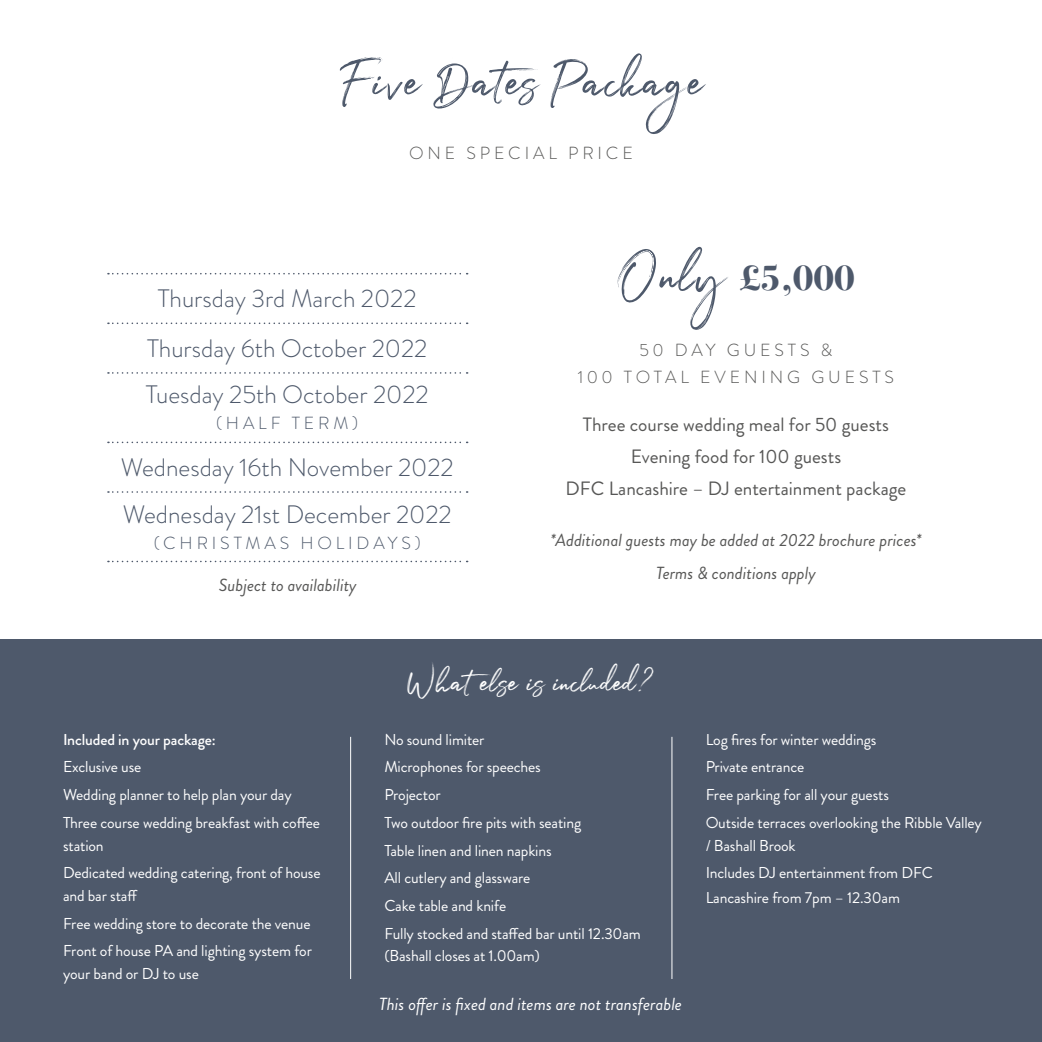
<style>
.page{position:relative;width:1042px;height:1042px;background:#fff}
.page>*{position:absolute;margin:0;border:0;box-sizing:border-box;transform-origin:0 0}
.t1{font:54.25px "Julietta Messie";color:#4e596b;scale:.96 1}
.t2{font:700 36.93px "Bodoni Svty Two ITCTT";color:#4e596b}
.t3{font:33.25px "Julietta Messie Demo";color:#fff;scale:.96 1}
.t4{font:300 25.2px/49.5px "Brandon Grotesque";color:#4e596b;text-align:center}
.t5{font:19.25px/31.8px "Brandon Grotesque";color:#575756;text-align:center}
.t6{font:italic 17.5px/33.1px "Brandon Grotesque";color:#575756;text-align:center}
.t7{font:300 17.5px/26.2px "Brandon Grotesque";letter-spacing:.22em;color:#575756;text-align:center}
.t8{font:italic 17.5px "Brandon Grotesque";color:#fff}
.t9{font:300 17.5px "Brandon Grotesque";letter-spacing:.22em;color:#4e596b}
.t10{font:15.75px/27.7px "Brandon Grotesque";letter-spacing:-.01em;color:#fff}
.t11{font:500 15.75px "Brandon Grotesque";letter-spacing:-.01em;color:#fff}
.s1{font-family:"Julietta Messie Demo";font-weight:400;font-size:61.43px}
</style>
<div class="page">
<div style="left:0;top:639px;width:1042px;height:403px;background:#4e596b"></div>
<hr style="left:350px;top:737px;width:1px;height:242px;background:#fff">
<hr style="left:671px;top:737px;width:1px;height:242px;background:#fff">
<svg style="left:108px;top:273px;width:360px;height:1px"></svg>
<svg style="left:108px;top:322px;width:360px;height:2px"></svg>
<svg style="left:108px;top:372px;width:360px;height:2px"></svg>
<svg style="left:108px;top:441px;width:360px;height:2px"></svg>
<svg style="left:108px;top:491px;width:360px;height:2px"></svg>
<svg style="left:108px;top:561px;width:360px;height:1px"></svg>
<h1 class="t1" style="left:340px;top:45px;width:379px">Five Dates Package</h1>
<p class="t7" style="left:409px;top:139px;width:225px">ONE SPECIAL PRICE</p>
<h3 class="t4" style="left:147px;top:274px;width:282px">Thursday 3rd March 2022<br>Thursday 6th October 2022</h3>
<h3 class="t4" style="left:146px;top:370px;width:284px">Tuesday 25th October 2022</h3>
<p class="t9" style="left:216px;top:411px;width:143px">(HALF TERM)</p>
<h3 class="t4" style="left:121px;top:444px;width:334px;line-height:46.6px;text-align:left">Wednesday 16th November 2022<br>Wednesday 21st December 2022</h3>
<p class="t9" style="left:154px;top:530px;width:268px">(CHRISTMAS HOLIDAYS)</p>
<p class="t6" style="left:219px;top:569px;width:139px">Subject to availability</p>
<h2 class="t2" style="left:617px;top:247px;width:239px"><span class="s1">Only</span> £5,000</h2>
<p class="t7" style="left:578px;top:337px;width:318px">50 DAY GUESTS &amp;<br>100 TOTAL EVENING GUESTS</p>
<p class="t5" style="left:565px;top:409px;width:342px">Three course wedding meal for 50 guests<br>Evening food for 100 guests<br>DFC Lancashire – DJ entertainment package</p>
<p class="t6" style="left:550px;top:523px;width:372px">*Additional guests may be added at 2022 brochure prices*<br>Terms &amp; conditions apply</p>
<p class="t11" style="left:63px;top:728px;width:154px">Included in your package:</p>
<p class="t10" style="left:63px;top:753px;width:259px">Exclusive use<br>Wedding planner to help plan your day<br>Three course wedding breakfast with coffee</p>
<p class="t10" style="left:63px;top:831px;width:259px">station<br>Dedicated wedding catering, front of house</p>
<p class="t10" style="left:63px;top:882px;width:250px">and bar staff<br>Free wedding store to decorate the venue<br>Front of house PA and lighting system for</p>
<p class="t10" style="left:63px;top:960px;width:137px">your band or DJ to use</p>
<h3 class="t3" style="left:407px;top:660px;width:261px">Whatelse is included?</h3>
<p class="t10" style="left:384px;top:725px;width:258px">No sound limiter<br>Microphones for speeches<br>Projector<br>Two outdoor fire pits with seating<br>Table linen and linen napkins<br>All cutlery and glassware<br>Cake table and knife<br>Fully stocked and staffed bar until 12.30am</p>
<p class="t10" style="left:384px;top:942px;width:157px">(Bashall closes at 1.00am)</p>
<p class="t8" style="left:379px;top:991px;width:304px">This offer is fixed and items are not transferable</p>
<p class="t10" style="left:706px;top:725px;width:278px">Log fires for winter weddings<br>Private entrance<br>Free parking for all your guests<br>Outside terraces overlooking the Ribble Valley</p>
<p class="t10" style="left:706px;top:831px;width:229px">/ Bashall Brook<br>Includes DJ entertainment from DFC</p>
<p class="t10" style="left:706px;top:883px;width:196px">Lancashire from 7pm – 12.30am</p>
</div>
